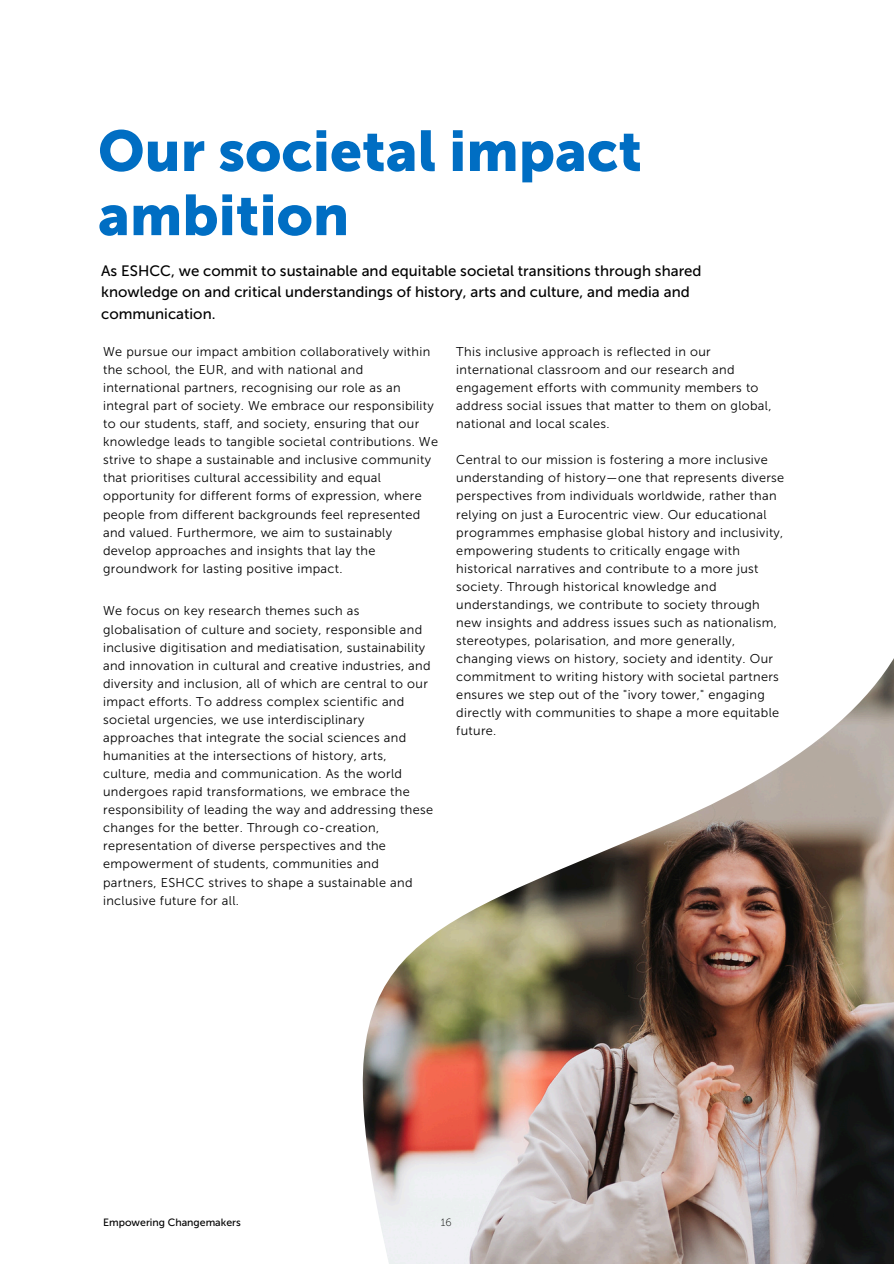
<style>
.page{position:relative;width:894px;height:1264px;background:#fff}
.page>*{position:absolute;margin:0;border:0;box-sizing:border-box;transform-origin:0 0}
.t1{font:57px/64.2px "Museo Sans 900";color:#006ec3}
.t2{font:15px/21.3px "Museo Sans 500";color:#000}
.t3{font:12.75px/18px "Museo Sans 300";letter-spacing:.025em;color:#000}
.t4{font:10.5px "Museo Sans 500";color:#000}
.t5{font:10.5px "Museo Sans 100";color:#000}
</style>
<div class="page">
<img style="left:362px;top:660px;width:531px;height:603px">
<h3 class="t1" style="left:98px;top:119px;width:545px">Our societal impact ambition</h3>
<p class="t2" style="left:101px;top:260px;width:602px">As ESHCC, we commit to sustainable and equitable societal transitions through shared knowledge on and critical understandings of history, arts and culture, and media and communication.</p>
<p class="t3" style="left:456px;top:342px;width:316px">This inclusive approach is reflected in our international classroom and our research and engagement efforts with community members to address social issues that matter to them on global, national and local scales.</p>
<h3 class="t3" style="left:456px;top:451px;width:329px">Central to our mission is fostering a more inclusive understanding of history—one that represents diverse perspectives from individuals worldwide, rather than relying on just a Eurocentric view. Our educational programmes emphasise global history and inclusivity, empowering students to critically engage with historical narratives and contribute to a more just society. Through historical knowledge and understandings, we contribute to society through new insights and address issues such as nationalism, stereotypes, polarisation, and more generally, changing views on history, society and identity. Our commitment to writing history with societal partners ensures we step out of the "ivory tower," engaging directly with communities to shape a more equitable future.</h3>
<h1 class="t3" style="left:103px;top:342px;width:336px">We pursue our impact ambition collaboratively within the school, the EUR, and with national and international partners, recognising our role as an integral part of society. We embrace our responsibility to our students, staff, and society, ensuring that our knowledge leads to tangible societal contributions. We strive to shape a sustainable and inclusive community that prioritises cultural accessibility and equal opportunity for different forms of expression, where people from different backgrounds feel represented and valued. Furthermore, we aim to sustainably develop approaches and insights that lay the groundwork for lasting positive impact.</h1>
<h2 class="t3" style="left:103px;top:602px;width:331px">We focus on key research themes such as globalisation of culture and society, responsible and inclusive digitisation and mediatisation, sustainability and innovation in cultural and creative industries, and diversity and inclusion, all of which are central to our impact efforts. To address complex scientific and societal urgencies, we use interdisciplinary approaches that integrate the social sciences and humanities at the intersections of history, arts, culture, media and communication. As the world undergoes rapid transformations, we embrace the responsibility of leading the way and addressing these changes for the better. Through co-creation, representation of diverse perspectives and the empowerment of students, communities and partners, ESHCC strives to shape a sustainable and inclusive future for all.</h2>
<p class="t4" style="left:103px;top:1216px;width:139px">Empowering Changemakers</p>
<p class="t5" style="left:440px;top:1216px;width:12px">16</p>
</div>
